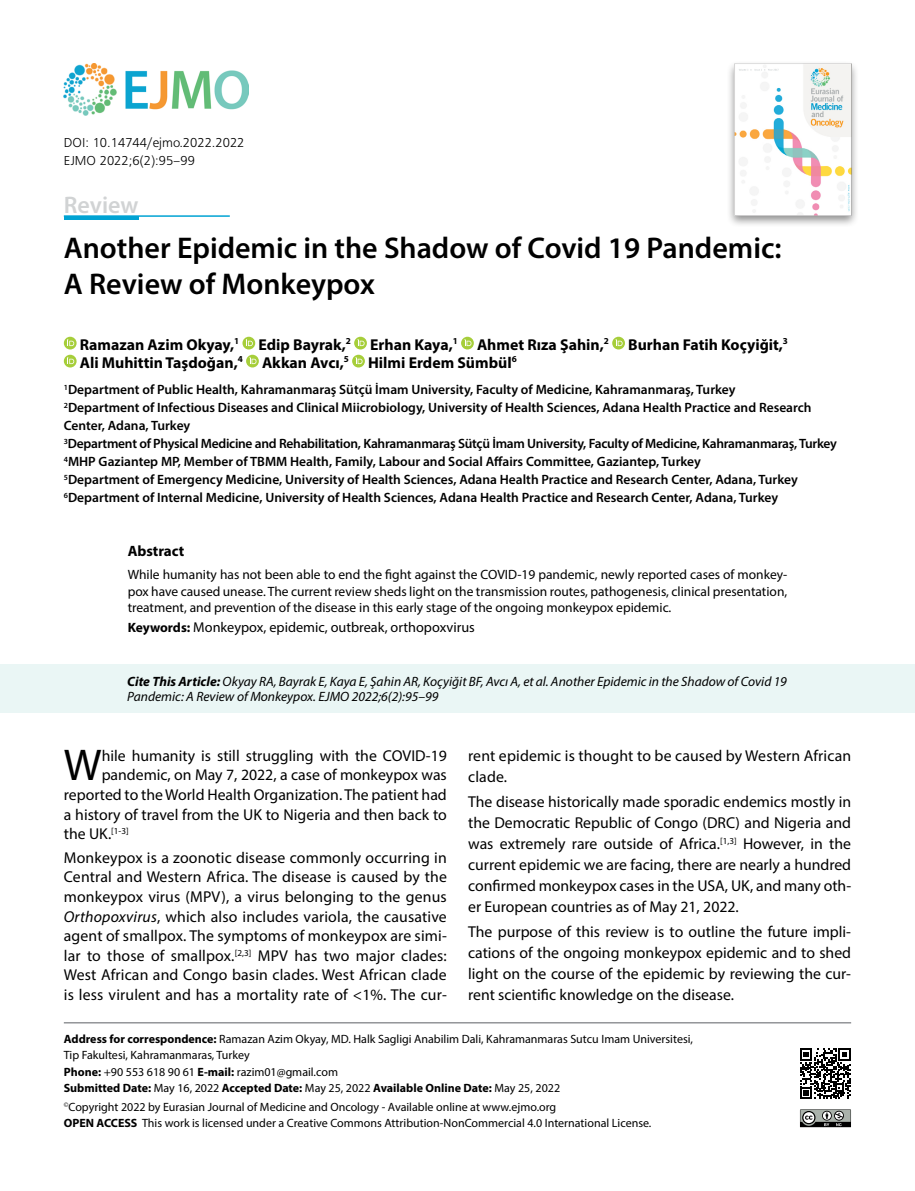
<style>
.page{position:relative;width:915px;height:1191px;background:#fff}
.page>*{position:absolute;margin:0;border:0;box-sizing:border-box;transform-origin:0 0}
.t1{font:44.7px "Myriad Pro";color:#000}
.t2{font:600 30px/36px "Myriad Pro";color:#000}
.t3{font:600 24px "Myriad Pro";color:#d1d3d4}
.t4{font:15.75px/21px "Myriad Pro";color:#000;text-align:justify}
.t5{font:700 15.75px/18px "Myriad Pro";color:#000}
.t6{font:700 15px "Myriad Pro";color:#000}
.t7{font:14.25px "Myriad Pro";color:#000}
.t8{font:600 13.5px/18px "Myriad Pro";color:#000}
.t9{font:13.5px/16.5px "Myriad Pro";color:#000;text-align:justify}
.t10{font:italic 13.5px/15px "Myriad Pro";color:#000}
.t11{font:13.5px/18px "Frugal Normal Tr";color:#000}
.t12{font:12px/16.5px "Myriad Pro";color:#000}
.s1{font-weight:700;font-size:13.5px}
.s2{font-weight:700}
.s3{font-style:italic}
</style>
<div class="page">
<svg style="left:64px;top:337px;width:13px;height:12px"></svg>
<svg style="left:67px;top:339px;width:7px;height:7px"></svg>
<div style="left:242px;top:337px;width:13px;height:12px;background:#a6ce3a;border-radius:50%"></div>
<svg style="left:246px;top:339px;width:7px;height:7px"></svg>
<svg style="left:354px;top:337px;width:13px;height:12px"></svg>
<svg style="left:357px;top:339px;width:7px;height:7px"></svg>
<svg style="left:461px;top:337px;width:12px;height:12px"></svg>
<svg style="left:464px;top:339px;width:7px;height:7px"></svg>
<svg style="left:612px;top:337px;width:12px;height:12px"></svg>
<svg style="left:615px;top:339px;width:7px;height:7px"></svg>
<svg style="left:64px;top:355px;width:13px;height:12px"></svg>
<svg style="left:67px;top:357px;width:7px;height:7px"></svg>
<svg style="left:246px;top:355px;width:13px;height:12px"></svg>
<svg style="left:249px;top:357px;width:7px;height:7px"></svg>
<svg style="left:352px;top:355px;width:13px;height:12px"></svg>
<svg style="left:355px;top:357px;width:7px;height:7px"></svg>
<div style="left:726px;top:60px;width:132px;height:168px;background:#000;opacity:.45"></div>
<img style="left:734px;top:64px;width:116px;height:151px">
<hr style="left:64px;top:215px;width:166px;height:2px;background:#00a3d3">
<hr style="left:64px;top:216px;width:75px;height:4px;background:#00a3d3">
<img style="left:64px;top:64px;width:184px;height:51px">
<div style="left:0;top:664px;width:914px;height:49px;background:#eaf6f5"></div>
<hr style="left:64px;top:1022px;width:786px;height:1px;background:#939598">
<svg style="left:800px;top:1048px;width:50px;height:51px"></svg>
<svg style="left:800px;top:1109px;width:51px;height:19px"></svg>
<p class="t11" style="left:64px;top:133px;width:182px">DOI: 10.14744/ejmo.2022.2022<br>EJMO 2022;6(2):95–99</p>
<h3 class="t3" style="left:64px;top:190px;width:76px">Review</h3>
<h2 class="t2" style="left:64px;top:229px;width:719px">Another Epidemic in the Shadow of Covid 19 Pandemic:<br>A Review of Monkeypox</h2>
<p class="t5" style="left:80px;top:335px;width:709px">Ramazan Azim Okyay,<sup>1</sup> Edip Bayrak,<sup>2</sup> Erhan Kaya,<sup>1</sup> Ahmet Rıza Şahin,<sup>2</sup> Burhan Fatih Koçyiğit,<sup>3<br></sup>Ali Muhittin Taşdoğan,<sup>4</sup> Akkan Avcı,<sup>5</sup> Hilmi Erdem Sümbül<sup>6</sup></p>
<p class="t8" style="left:64px;top:380px;width:774px"><sup>1</sup>Department of Public Health, Kahramanmaraş Sütçü İmam University, Faculty of Medicine, Kahramanmaraş, Turkey<br><sup>2</sup>Department of Infectious Diseases and Clinical Miicrobiology, University of Health Sciences, Adana Health Practice and Research Center, Adana, Turkey<br><sup>3</sup>Department of Physical Medicine and Rehabilitation, Kahramanmaraş Sütçü İmam University, Faculty of Medicine, Kahramanmaraş, Turkey <sup>4</sup>MHP Gaziantep MP, Member of TBMM Health, Family, Labour and Social Affairs Committee, Gaziantep, Turkey<br><sup>5</sup>Department of Emergency Medicine, University of Health Sciences, Adana Health Practice and Research Center, Adana, Turkey <sup>6</sup>Department of Internal Medicine, University of Health Sciences, Adana Health Practice and Research Center, Adana, Turkey</p>
<p class="t6" style="left:128px;top:541px;width:58px">Abstract</p>
<p class="t9" style="left:128px;top:566px;width:661px">While humanity has not been able to end the fight against the COVID-19 pandemic, newly reported cases of monkey&shy;pox have caused unease. The current review sheds light on the transmission routes, pathogenesis, clinical presentation, treatment, and prevention of the disease in this early stage of the ongoing monkeypox epidemic.</p>
<p class="t7" style="left:128px;top:619px;width:348px"><span class="s1">Keywords:</span> Monkeypox, epidemic, outbreak, orthopoxvirus</p>
<p class="t10" style="left:127px;top:673px;width:661px"><span class="s2">Cite This Article:</span> Okyay RA, Bayrak E, Kaya E, Şahin AR, Koçyiğit BF, Avcı A, et al. Another Epidemic in the Shadow of Covid 19<br>Pandemic: A Review of Monkeypox. EJMO 2022;6(2):95–99</p>
<h1 class="t1" style="left:64px;top:738px;width:39px">W</h1>
<p class="t4" style="left:102px;top:745px;width:346px">hile humanity is still struggling with the COVID-19</p>
<p class="t4" style="left:102px;top:764px;width:346px">pandemic, on May 7, 2022, a case of monkeypox was</p>
<p class="t4" style="left:64px;top:784px;width:384px">reported to the World Health Organization. The patient had</p>
<p class="t4" style="left:64px;top:803px;width:384px">a history of travel from the UK to Nigeria and then back to</p>
<p class="t4" style="left:64px;top:823px;width:66px">the UK.<sup>[1-3]</sup></p>
<p class="t4" style="left:64px;top:847px;width:384px;line-height:19.5px">Monkeypox is a zoonotic disease commonly occurring in Central and Western Africa. The disease is caused by the monkeypox virus (MPV), a virus belonging to the genus <span class="s3">Orthopoxvirus</span>, which also includes variola, the causative agent of smallpox. The symptoms of monkeypox are simi&shy;lar to those of smallpox.<sup>[2,3]</sup> MPV has two major clades:<br>West African and Congo basin clades. West African clade is less virulent and has a mortality rate of &lt;1%. The cur-</p>
<p class="t4" style="left:468px;top:745px;width:384px">rent epidemic is thought to be caused by Western African clade.</p>
<p class="t4" style="left:468px;top:791px;width:384px">The disease historically made sporadic endemics mostly in the Democratic Republic of Congo (DRC) and Nigeria and was extremely rare outside of Africa.<sup>[1,3]</sup> However, in the current epidemic we are facing, there are nearly a hundred confirmed monkeypox cases in the USA, UK, and many oth&shy;er European countries as of May 21, 2022.</p>
<p class="t4" style="left:468px;top:921px;width:384px">The purpose of this review is to outline the future impli&shy;cations of the ongoing monkeypox epidemic and to shed light on the course of the epidemic by reviewing the cur&shy;rent scientific knowledge on the disease.</p>
<p class="t12" style="left:64px;top:1030px;width:630px"><span class="s2">Address for correspondence:</span> Ramazan Azim Okyay, MD. Halk Sagligi Anabilim Dali, Kahramanmaras Sutcu Imam Universitesi, Tip Fakultesi, Kahramanmaras, Turkey<br><span class="s2">Phone:</span> +90 553 618 90 61 <span class="s2">E-mail:</span> razim01@gmail.com<br><span class="s2">Submitted Date:</span> May 16, 2022 <span class="s2">Accepted Date:</span> May 25, 2022 <span class="s2">Available Online Date:</span> May 25, 2022</p>
<p class="t12" style="left:64px;top:1098px;width:589px"><sup>©</sup>Copyright 2022 by Eurasian Journal of Medicine and Oncology - Available online at www.ejmo.org<br><span class="s2">OPEN ACCESS</span> This work is licensed under a Creative Commons Attribution-NonCommercial 4.0 International License.</p>
</div>
